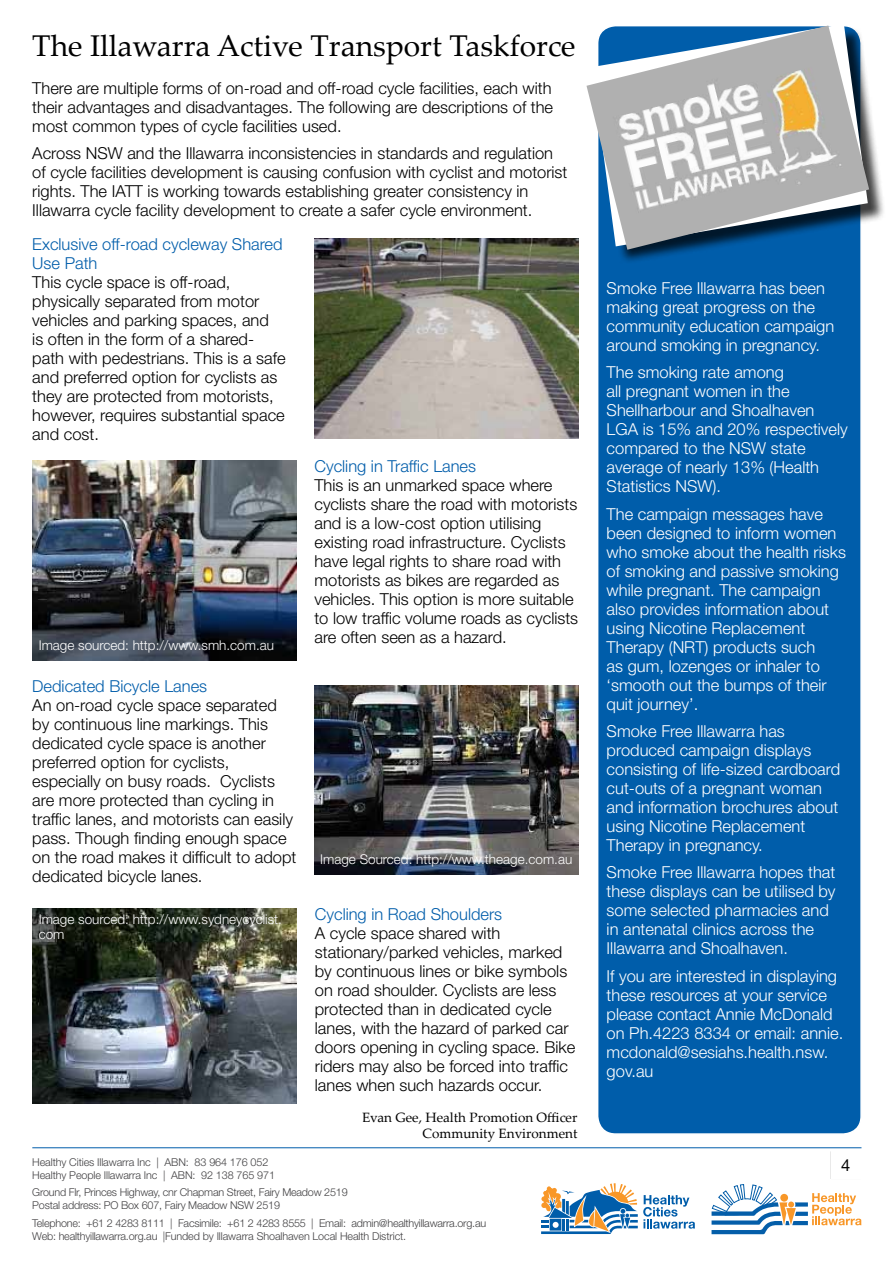
<style>
.page{position:relative;width:893px;height:1263px;background:#fff}
.page>*{position:absolute;margin:0;border:0;box-sizing:border-box;transform-origin:0 0}
.t1{font:30px "Palatino Linotype";color:#000}
.t2{font:300 16.5px/19px "Helvetica Neue LT Std";color:#000}
.t3{font:300 16.5px/19px "Helvetica Neue LT Std";color:#fff}
.t4{font:300 16.5px/19px "Helvetica Neue LT Std";color:#005daa}
.t5{font:16.5px "Helvetica Neue LT Std";color:#000}
.t6{font:300 13.5px/15.6px "Helvetica Neue LT Std";color:#fff}
.t7{font:13.5px/16.2px "Palatino Linotype";color:#000;text-align:right}
.t8{font:300 10.8px/13px "Helvetica Neue LT Std";letter-spacing:-.02em;color:#414042}
</style>
<div class="page">
<svg style="left:711px;top:1184px;width:150px;height:50px"></svg>
<hr style="left:32px;top:1147px;width:829px;height:1px;background:#005daa">
<svg style="left:541px;top:1183px;width:154px;height:51px"></svg>
<div style="left:598px;top:26px;width:263px;height:1108px;background:#005daa;border-radius:18px"></div>
<div style="left:597px;top:25px;width:265px;height:1110px;border:2px solid #fff;border-radius:18px"></div>
<div style="left:594px;top:27px;width:292px;height:237px;background:#000;opacity:.75"></div>
<img style="left:586px;top:25px;width:283px;height:225px">
<img style="left:315px;top:686px;width:264px;height:188px">
<img style="left:32px;top:460px;width:264px;height:201px">
<img style="left:314px;top:238px;width:265px;height:200px">
<img style="left:32px;top:909px;width:264px;height:194px">
<h1 class="t1" style="left:32px;top:24px;width:545px">The Illawarra Active Transport Taskforce</h1>
<p class="t2" style="left:32px;top:78px;width:522px;text-align:justify">There are multiple forms of on-road and off-road cycle facilities, each with their advantages and disadvantages. The following are descriptions of the most common types of cycle facilities used.</p>
<p class="t2" style="left:32px;top:143px;width:537px">Across NSW and the Illawarra inconsistencies in standards and regulation of cycle facilities development is causing confusion with cyclist and motorist rights. The IATT is working towards establishing greater consistency in Illawarra cycle facility development to create a safer cycle environment.</p>
<p class="t4" style="left:32px;top:234px;width:252px">Exclusive off-road cycleway Shared<br>Use Path</p>
<p class="t2" style="left:32px;top:272px;width:255px">This cycle space is off-road, physically separated from motor vehicles and parking spaces, and<br>is often in the form of a shared&shy;path with pedestrians. This is a safe and preferred option for cyclists as they are protected from motorists, however, requires substantial space and cost.</p>
<p class="t6" style="left:39px;top:637px;width:237px">Image sourced: http://www.smh.com.au</p>
<p class="t4" style="left:32px;top:676px;width:176px">Dedicated Bicycle Lanes</p>
<p class="t2" style="left:32px;top:695px;width:266px">An on-road cycle space separated by continuous line markings. This dedicated cycle space is another preferred option for cyclists, especially on busy roads. Cyclists are more protected than cycling in traffic lanes, and motorists can easily pass. Though finding enough space on the road makes it difficult to adopt dedicated bicycle lanes.</p>
<p class="t6" style="left:39px;top:911px;width:245px">Image sourced: http://www.sydneycyclist. com</p>
<p class="t4" style="left:314px;top:456px;width:163px">Cycling in Traffic Lanes</p>
<p class="t2" style="left:314px;top:475px;width:265px">This is an unmarked space where cyclists share the road with motorists and is a low-cost option utilising existing road infrastructure. Cyclists have legal rights to share road with motorists as bikes are regarded as vehicles. This option is more suitable to low traffic volume roads as cyclists are often seen as a hazard.</p>
<p class="t6" style="left:320px;top:851px;width:254px">Image Sourced: http://www.theage.com.au</p>
<p class="t4" style="left:315px;top:905px;width:189px">Cycling in Road Shoulders</p>
<p class="t2" style="left:315px;top:924px;width:262px">A cycle space shared with stationary/parked vehicles, marked by continuous lines or bike symbols on road shoulder. Cyclists are less protected than in dedicated cycle lanes, with the hazard of parked car doors opening in cycling space. Bike riders may also be forced into traffic lanes when such hazards occur.</p>
<p class="t7" style="left:362px;top:1109px;width:217px">Evan Gee, Health Promotion Officer<br>Community Environment</p>
<p class="t8" style="left:32px;top:1155px;width:244px">Healthy Cities Illawarra Inc | ABN: 83 964 176 052<br>Healthy People Illawarra Inc | ABN: 92 138 765 971</p>
<p class="t8" style="left:32px;top:1186px;width:317px">Ground Flr, Princes Highway, cnr Chapman Street, Fairy Meadow 2519<br>Postal address: PO Box 607, Fairy Meadow NSW 2519</p>
<p class="t8" style="left:32px;top:1216px;width:455px">Telephone: +61 2 4283 8111 | Facsimile: +61 2 4283 8555 | Email: admin@healthyillawarra.org.au<br>Web: healthyillawarra.org.au |Funded by Illawarra Shoalhaven Local Health District.</p>
<p class="t3" style="left:607px;top:278px;width:229px">Smoke Free Illawarra has been making great progress on the community education campaign around smoking in pregnancy.</p>
<p class="t3" style="left:607px;top:363px;width:243px">The smoking rate among<br>all pregnant women in the<br>Shellharbour and Shoalhaven<br>LGA is 15% and 20% respectively compared to the NSW state average of nearly 13% (Health<br>Statistics NSW).</p>
<p class="t3" style="left:607px;top:504px;width:241px">The campaign messages have been designed to inform women who smoke about the health risks of smoking and passive smoking while pregnant. The campaign also provides information about using Nicotine Replacement<br>Therapy (NRT) products such<br>as gum, lozenges or inhaler to ‘smooth out the bumps of their quit journey’.</p>
<p class="t3" style="left:607px;top:721px;width:235px">Smoke Free Illawarra has produced campaign displays consisting of life-sized cardboard cut-outs of a pregnant woman and information brochures about using Nicotine Replacement<br>Therapy in pregnancy.</p>
<p class="t3" style="left:607px;top:863px;width:230px">Smoke Free Illawarra hopes that these displays can be utilised by some selected pharmacies and in antenatal clinics across the<br>Illawarra and Shoalhaven.</p>
<p class="t3" style="left:607px;top:966px;width:238px">If you are interested in displaying these resources at your service please contact Annie McDonald on Ph.4223 8334 or email: annie. mcdonald@sesiahs.health.nsw. gov.au</p>
<p class="t5" style="left:841px;top:1155px;width:11px">4</p>
</div>
